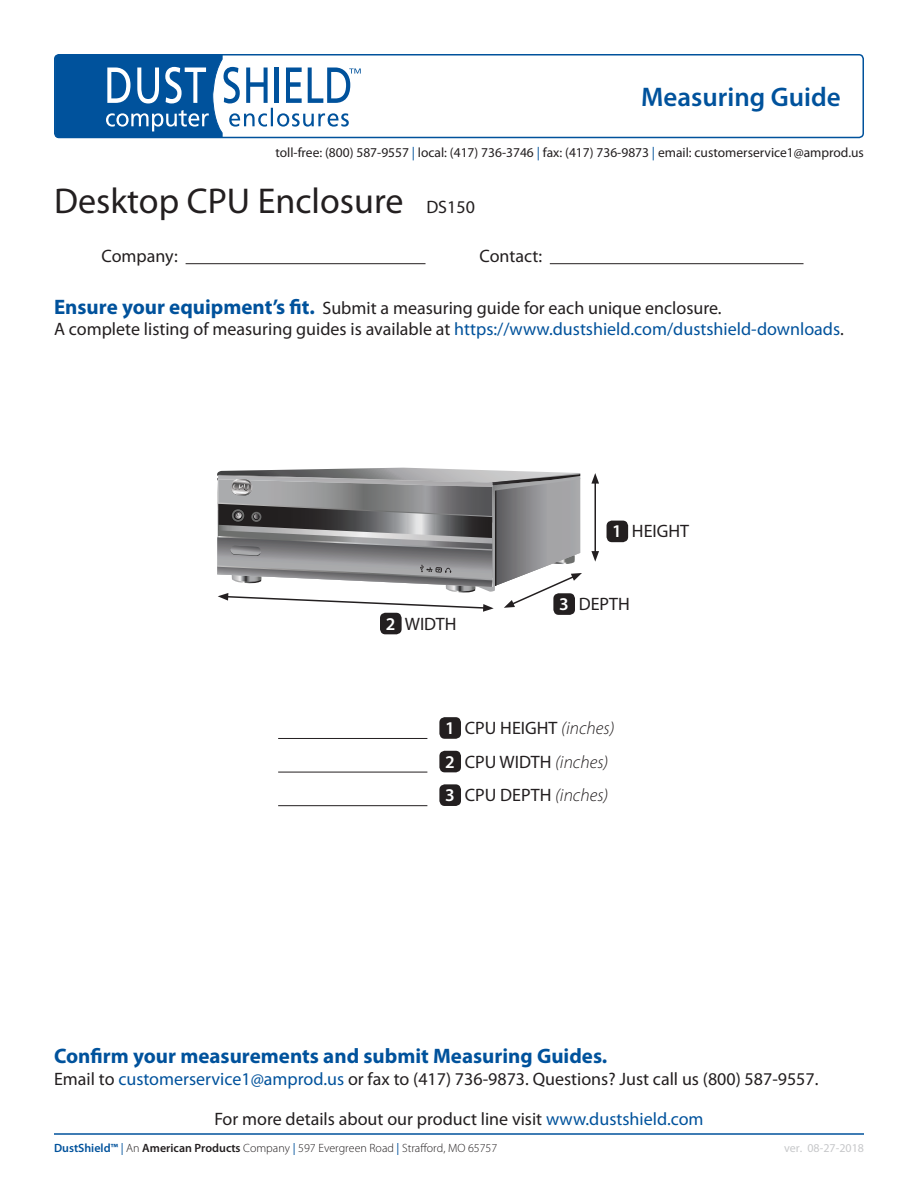
<style>
.page{position:relative;width:918px;height:1188px;background:#fff}
.page>*{position:absolute;margin:0;border:0;box-sizing:border-box;transform-origin:0 0}
.t1{font:36px "Myriad Pro";color:#231f20}
.t2{font:600 27px "Myriad Pro";color:#00529c}
.t3{font:700 21px "Myriad Pro";color:#00529c}
.t4{font:18px "Myriad Pro";color:#231f20}
.t5{font:600 18px "Myriad Pro";color:#fff}
.t6{font:13.5px "Myriad Pro";color:#231f20}
.t7{font:300 12px "Myriad Pro";color:#231f20}
.t8{font:12px "Myriad Pro";color:#c7c8ca}
.s1{color:#00529c}
.s2{font-size:18px}
.s3{font-weight:700;font-size:21px;color:#00529c}
.s4{font-weight:300;font-style:italic}
.s5{font-weight:600;color:#00529c}
.s6{font-weight:400;color:#00529c}
.s7{font-weight:600}
</style>
<div class="page">
<svg style="left:57px;top:57px;width:304px;height:78px"></svg>
<div style="left:54px;top:54px;width:810px;height:84px;border:2px solid #00529c;border-radius:4px"></div>
<hr style="left:54px;top:1133px;width:810px;height:2px;background:#00529c">
<hr style="left:186px;top:263px;width:240px;height:1px;background:#231f20">
<hr style="left:550px;top:263px;width:254px;height:1px;background:#231f20">
<hr style="left:594px;top:481px;width:2px;height:72px;background:#231f20">
<svg style="left:591px;top:473px;width:8px;height:11px"></svg>
<svg style="left:591px;top:551px;width:8px;height:11px"></svg>
<div style="left:607px;top:521px;width:21px;height:21px;background:#231f20;border-radius:5px"></div>
<div style="left:380px;top:613px;width:22px;height:21px;background:#231f20;border-radius:5px"></div>
<div style="left:553px;top:593px;width:22px;height:22px;background:#231f20;border-radius:5px"></div>
<hr style="left:278px;top:738px;width:149px;height:1px;background:#231f20">
<div style="left:439px;top:717px;width:22px;height:22px;background:#231f20;border-radius:5px"></div>
<hr style="left:278px;top:772px;width:149px;height:1px;background:#231f20">
<div style="left:439px;top:751px;width:22px;height:21px;background:#231f20;border-radius:5px"></div>
<hr style="left:278px;top:805px;width:149px;height:1px;background:#231f20">
<div style="left:439px;top:784px;width:22px;height:22px;background:#231f20;border-radius:5px"></div>
<svg style="left:217px;top:468px;width:365px;height:144px"></svg>
<h2 class="t2" style="left:641px;top:82px;width:201px">Measuring Guide</h2>
<p class="t6" style="left:275px;top:144px;width:590px">toll-free: (800) 587-9557 <span class="s1">|</span> local: (417) 736-3746 <span class="s1">|</span> fax: (417) 736-9873 <span class="s1">|</span> email: customerservice1@amprod.us</p>
<p class="t1" style="left:54px;top:178px;width:422px">Desktop CPU Enclosure <span class="s2">DS150</span></p>
<p class="t4" style="left:102px;top:245px;width:78px">Company:</p>
<p class="t4" style="left:480px;top:245px;width:64px">Contact:</p>
<p class="t4" style="left:54px;top:297px;width:669px"><span class="s3">Ensure your equipment’s fit.</span> Submit a measuring guide for each unique enclosure.</p>
<p class="t4" style="left:54px;top:318px;width:791px">A complete listing of measuring guides is available at <span class="s1">https://www.dustshield.com/dustshield-downloads</span>.</p>
<p class="t5" style="left:612px;top:521px;width:11px">1</p>
<p class="t4" style="left:632px;top:520px;width:59px">HEIGHT</p>
<p class="t5" style="left:386px;top:614px;width:11px">2</p>
<p class="t4" style="left:405px;top:613px;width:53px">WIDTH</p>
<p class="t5" style="left:559px;top:594px;width:11px">3</p>
<p class="t4" style="left:579px;top:593px;width:53px">DEPTH</p>
<p class="t5" style="left:445px;top:718px;width:11px">1</p>
<p class="t4" style="left:465px;top:717px;width:151px">CPU HEIGHT <span class="s4">(inches)</span></p>
<p class="t5" style="left:445px;top:752px;width:11px">2</p>
<p class="t4" style="left:465px;top:751px;width:145px">CPU WIDTH <span class="s4">(inches)</span></p>
<p class="t5" style="left:445px;top:785px;width:11px">3</p>
<p class="t4" style="left:465px;top:784px;width:145px">CPU DEPTH <span class="s4">(inches)</span></p>
<p class="t3" style="left:54px;top:1043px;width:555px">Confirm your measurements and submit Measuring Guides.</p>
<p class="t4" style="left:54px;top:1068px;width:766px">Email to <span class="s1">customerservice1@amprod.us</span> or fax to (417) 736-9873. Questions? Just call us (800) 587-9557.</p>
<p class="t4" style="left:214px;top:1108px;width:491px">For more details about our product line visit <span class="s1">www.dustshield.com</span></p>
<p class="t7" style="left:54px;top:1141px;width:445px"><span class="s5">DustShield™</span> <span class="s6">|</span> An <span class="s7">American Products</span> Company <span class="s6">|</span> 597 Evergreen Road <span class="s6">|</span> Strafford, MO 65757</p>
<p class="t8" style="left:784px;top:1140px;width:81px">ver. 08-27-2018</p>
</div>
